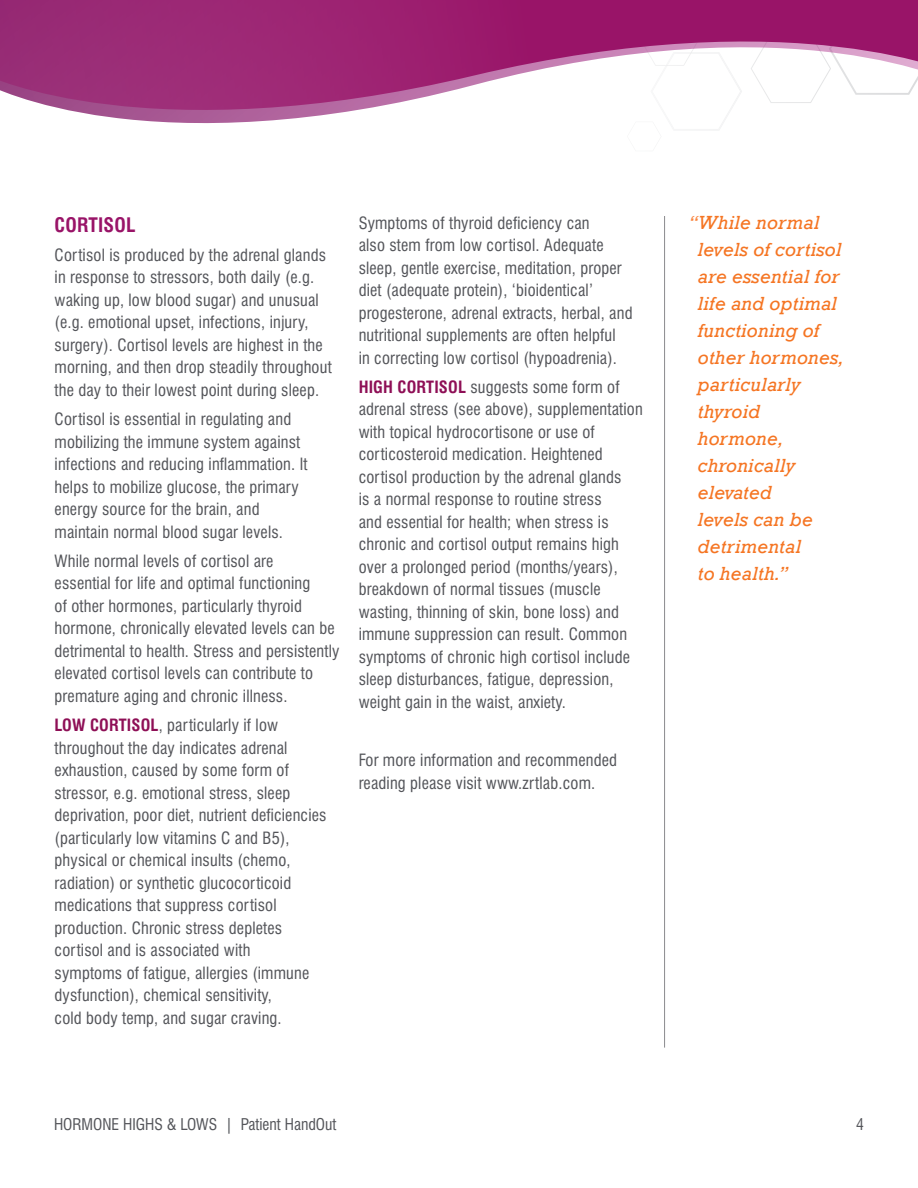
<style>
.page{position:relative;width:918px;height:1188px;background:#fff}
.page>*{position:absolute;margin:0;border:0;box-sizing:border-box;transform-origin:0 0}
.t1{font:italic 19.5px/27px "Rockwell";letter-spacing:.01em;color:#f57523}
.t2{font:700 condensed 19.5px "Swiss 721 BT";letter-spacing:.01em;color:#991468}
.t3{font:condensed 16.5px/22.5px "Swiss 721 BT";letter-spacing:.01em;color:#54555a}
.t4{font:condensed 15.75px "Swiss 721 BT";color:#54555a}
.s1{font-weight:700;color:#8e0f56}
.s2{color:#fa833c}
</style>
<div class="page">
<svg style="left:73px;top:111px;width:657px;height:14px"></svg>
<svg style="left:0;top:0;width:918px;height:111px"></svg>
<hr style="left:664px;top:216px;width:1px;height:832px;background:#8a8a8e">
<p class="t2" style="left:55px;top:213px;width:83px">CORTISOL</p>
<p class="t3" style="left:55px;top:244px;width:279px">Cortisol is produced by the adrenal glands in response to stressors, both daily (e.g. waking up, low blood sugar) and unusual (e.g. emotional upset, infections, injury, surgery). Cortisol levels are highest in the morning, and then drop steadily throughout the day to their lowest point during sleep.</p>
<p class="t3" style="left:55px;top:408px;width:255px">Cortisol is essential in regulating and mobilizing the immune system against infections and reducing inflammation. It helps to mobilize glucose, the primary energy source for the brain, and maintain normal blood sugar levels.</p>
<p class="t3" style="left:55px;top:550px;width:286px">While normal levels of cortisol are<br>essential for life and optimal functioning<br>of other hormones, particularly thyroid hormone, chronically elevated levels can be detrimental to health. Stress and persistently elevated cortisol levels can contribute to premature aging and chronic illness.</p>
<p class="t3" style="left:55px;top:714px;width:273px"><span class="s1">LOW CORTISOL</span>, particularly if low throughout the day indicates adrenal exhaustion, caused by some form of stressor, e.g. emotional stress, sleep deprivation, poor diet, nutrient deficiencies (particularly low vitamins C and B5), physical or chemical insults (chemo, radiation) or synthetic glucocorticoid medications that suppress cortisol production. Chronic stress depletes cortisol and is associated with<br>symptoms of fatigue, allergies (immune dysfunction), chemical sensitivity,<br>cold body temp, and sugar craving.</p>
<p class="t3" style="left:359px;top:211px;width:275px">Symptoms of thyroid deficiency can<br>also stem from low cortisol. Adequate sleep, gentle exercise, meditation, proper diet (adequate protein), ‘bioidentical’ progesterone, adrenal extracts, herbal, and nutritional supplements are often helpful<br>in correcting low cortisol (hypoadrenia).</p>
<p class="t3" style="left:359px;top:376px;width:286px"><span class="s1">HIGH CORTISOL</span> suggests some form of adrenal stress (see above), supplementation with topical hydrocortisone or use of corticosteroid medication. Heightened cortisol production by the adrenal glands<br>is a normal response to routine stress<br>and essential for health; when stress is chronic and cortisol output remains high over a prolonged period (months/years), breakdown of normal tissues (muscle wasting, thinning of skin, bone loss) and immune suppression can result. Common symptoms of chronic high cortisol include sleep disturbances, fatigue, depression, weight gain in the waist, anxiety.</p>
<p class="t3" style="left:359px;top:749px;width:260px">For more information and recommended reading please visit www.zrtlab.com.</p>
<p class="t4" style="left:54px;top:1115px;width:284px">HORMONE HIGHS &amp; LOWS | Patient HandOut</p>
<p class="t1" style="left:698px;top:210px;width:148px;text-indent:-9px"><span class="s2">“</span>While normal levels of cortisol are essential for life and optimal functioning of other hormones, particularly thyroid hormone, chronically elevated<br>levels can be detrimental<br>to health.”</p>
<p class="t4" style="left:856px;top:1115px;width:9px">4</p>
</div>
